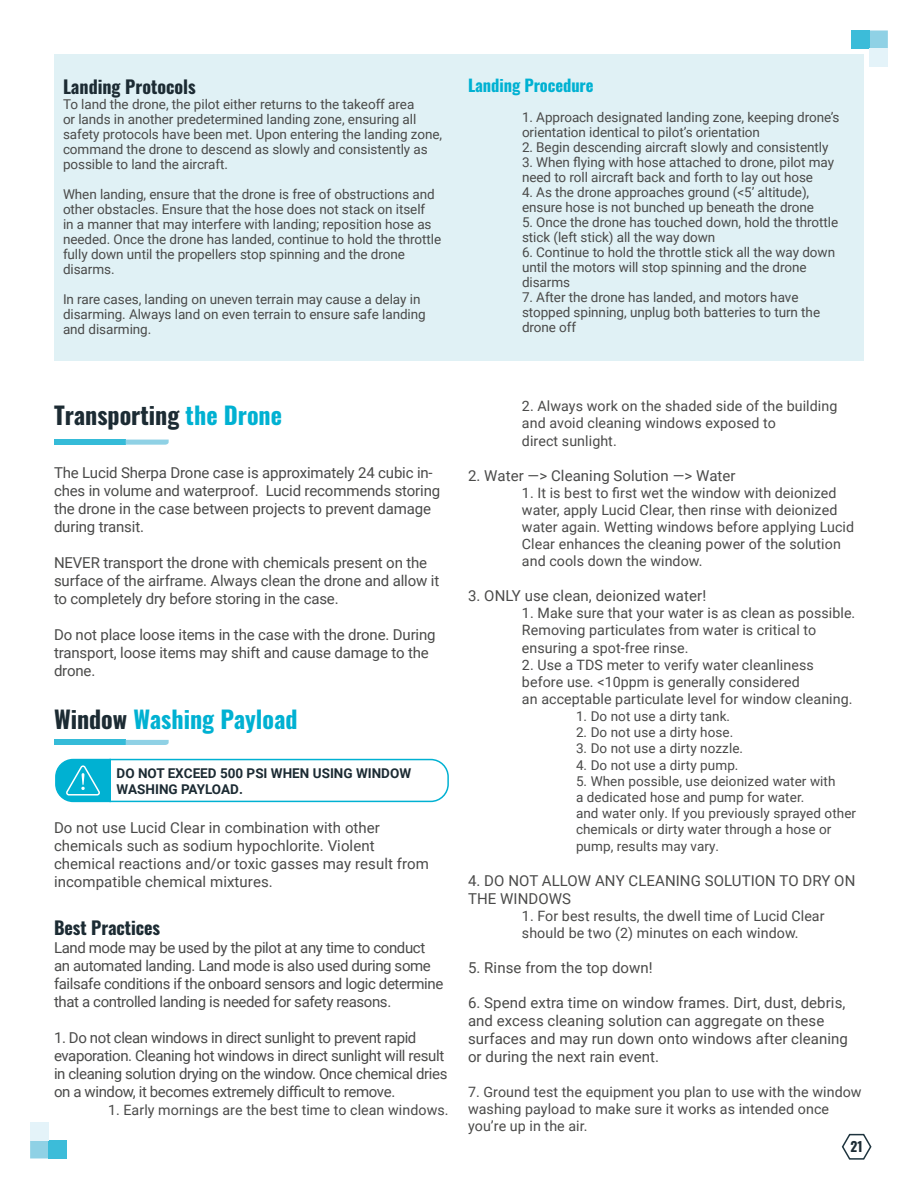
<style>
.page{position:relative;width:918px;height:1188px;background:#fff}
.page>*{position:absolute;margin:0;border:0;box-sizing:border-box;transform-origin:0 0}
.t1{font:24px "Oswald";color:#1c2b33}
.t2{font:24px "Oswald";color:#00b1d2}
.t3{font:18px "Oswald";color:#1c2b33}
.t4{font:16.5px "Oswald";letter-spacing:-.005em;color:#00b1d2}
.t5{font:15px/18px "Roboto";letter-spacing:-.01em;color:#4a4a49}
.t6{font:14.25px/17.1px "Roboto";letter-spacing:.005em;color:#4a4a49}
.t7{font:13.5px/15px "Roboto";letter-spacing:-.005em;color:#4a4a49}
.t8{font:700 13.5px/16.2px "Roboto";color:#1c2b33}
.t9{font:13.5px "Oswald";color:#1c2b33}
.s1{color:#00b1d2}
.s2{color:#1c2b33}
</style>
<div class="page">
<svg style="left:841px;top:1133px;width:31px;height:27px"></svg>
<div style="left:851px;top:30px;width:18px;height:19px;background:#3cbcd9"></div>
<svg style="left:869px;top:30px;width:19px;height:19px"></svg>
<div style="left:869px;top:49px;width:19px;height:18px;background:#e4f3f9"></div>
<div style="left:49px;top:1140px;width:18px;height:18px;background:#3cbcd9"></div>
<svg style="left:30px;top:1140px;width:19px;height:18px"></svg>
<div style="left:30px;top:1122px;width:19px;height:18px;background:#e4f3f9"></div>
<div style="left:54px;top:54px;width:810px;height:307px;background:#e0f1f5"></div>
<div style="left:54px;top:440px;width:72px;height:5px;background:#35bbd8"></div>
<svg style="left:126px;top:440px;width:43px;height:5px"></svg>
<div style="left:54px;top:740px;width:72px;height:5px;background:#35bbd8"></div>
<svg style="left:126px;top:740px;width:43px;height:5px"></svg>
<svg style="left:55px;top:758px;width:394px;height:45px"></svg>
<h2 class="t3" style="left:63px;top:70px;width:134px">Landing Protocols</h2>
<p class="t7" style="left:63px;top:96px;width:381px">To land the drone, the pilot either returns to the takeoff area<br>or lands in another predetermined landing zone, ensuring all safety protocols have been met. Upon entering the landing zone, command the drone to descend as slowly and consistently as possible to land the aircraft.</p>
<p class="t7" style="left:63px;top:186px;width:380px">When landing, ensure that the drone is free of obstructions and other obstacles. Ensure that the hose does not stack on itself<br>in a manner that may interfere with landing; reposition hose as needed. Once the drone has landed, continue to hold the throttle fully down until the propellers stop spinning and the drone disarms.</p>
<p class="t7" style="left:63px;top:291px;width:364px">In rare cases, landing on uneven terrain may cause a delay in disarming. Always land on even terrain to ensure safe landing and disarming.</p>
<p class="t4" style="left:468px;top:71px;width:127px">Landing Procedure</p>
<p class="t7" style="left:522px;top:109px;width:319px">1. Approach designated landing zone, keeping drone’s orientation identical to pilot’s orientation</p>
<p class="t7" style="left:522px;top:139px;width:308px">2. Begin descending aircraft slowly and consistently</p>
<p class="t7" style="left:522px;top:154px;width:314px">3. When flying with hose attached to drone, pilot may need to roll aircraft back and forth to lay out hose</p>
<p class="t7" style="left:522px;top:184px;width:294px">4. As the drone approaches ground (&lt;5’ altitude), ensure hose is not bunched up beneath the drone</p>
<p class="t7" style="left:522px;top:214px;width:318px">5. Once the drone has touched down, hold the throttle stick (left stick) all the way down</p>
<p class="t7" style="left:522px;top:244px;width:315px">6. Continue to hold the throttle stick all the way down until the motors will stop spinning and the drone disarms</p>
<p class="t7" style="left:522px;top:289px;width:300px">7. After the drone has landed, and motors have stopped spinning, unplug both batteries to turn the drone off</p>
<h1 class="t1" style="left:54px;top:394px;width:230px">Transporting <span class="s1">the Drone</span></h1>
<p class="t5" style="left:54px;top:463px;width:388px">The Lucid Sherpa Drone case is approximately 24 cubic in&shy;ches in volume and waterproof. Lucid recommends storing the drone in the case between projects to prevent damage during transit.</p>
<p class="t5" style="left:54px;top:553px;width:387px">NEVER transport the drone with chemicals present on the surface of the airframe. Always clean the drone and allow it to completely dry before storing in the case.</p>
<p class="t5" style="left:54px;top:625px;width:383px">Do not place loose items in the case with the drone. During transport, loose items may shift and cause damage to the drone.</p>
<h1 class="t2" style="left:54px;top:698px;width:245px"><span class="s2">Window</span> Washing Payload</h1>
<p class="t8" style="left:117px;top:764px;width:296px">DO NOT EXCEED 500 PSI WHEN USING WINDOW<br>WASHING PAYLOAD.</p>
<p class="t5" style="left:54px;top:818px;width:376px">Do not use Lucid Clear in combination with other chemicals such as sodium hypochlorite. Violent chemical reactions and/or toxic gasses may result from incompatible chemical mixtures.</p>
<h2 class="t3" style="left:54px;top:911px;width:108px">Best Practices</h2>
<p class="t5" style="left:54px;top:938px;width:391px">Land mode may be used by the pilot at any time to conduct an automated landing. Land mode is also used during some failsafe conditions if the onboard sensors and logic determine that a controlled landing is needed for safety reasons.</p>
<p class="t5" style="left:54px;top:1028px;width:395px">1. Do not clean windows in direct sunlight to prevent rapid evaporation. Cleaning hot windows in direct sunlight will result in cleaning solution drying on the window. Once chemical dries on a window, it becomes extremely difficult to remove.</p>
<p class="t6" style="left:108px;top:1101px;width:342px">1. Early mornings are the best time to clean windows.</p>
<p class="t6" style="left:522px;top:397px;width:317px">2. Always work on the shaded side of the building and avoid cleaning windows exposed to<br>direct sunlight.</p>
<p class="t5" style="left:468px;top:466px;width:269px">2. Water —&gt; Cleaning Solution —&gt; Water</p>
<p class="t6" style="left:522px;top:484px;width:334px">1. It is best to first wet the window with deionized water, apply Lucid Clear, then rinse with deionized water again. Wetting windows before applying Lucid Clear enhances the cleaning power of the solution and cools down the window.</p>
<p class="t5" style="left:468px;top:586px;width:240px">3. ONLY use clean, deionized water!</p>
<p class="t6" style="left:522px;top:604px;width:335px">1. Make sure that your water is as clean as possible.<br>Removing particulates from water is critical to ensuring a spot-free rinse.</p>
<p class="t6" style="left:522px;top:656px;width:332px">2. Use a TDS meter to verify water cleanliness before use. &lt;10ppm is generally considered<br>an acceptable particulate level for window cleaning.</p>
<p class="t7" style="left:576px;top:708px;width:156px">1. Do not use a dirty tank.</p>
<p class="t7" style="left:576px;top:724px;width:159px">2. Do not use a dirty hose.</p>
<p class="t7" style="left:576px;top:741px;width:169px">3. Do not use a dirty nozzle.</p>
<p class="t7" style="left:576px;top:757px;width:164px">4. Do not use a dirty pump.</p>
<p class="t7" style="left:576px;top:772px;width:282px;line-height:16.2px">5. When possible, use deionized water with<br>a dedicated hose and pump for water.<br>and water only. If you previously sprayed other chemicals or dirty water through a hose or pump, results may vary.</p>
<p class="t5" style="left:468px;top:871px;width:389px">4. DO NOT ALLOW ANY CLEANING SOLUTION TO DRY ON<br>THE WINDOWS</p>
<p class="t6" style="left:522px;top:907px;width:304px">1. For best results, the dwell time of Lucid Clear should be two (2) minutes on each window.</p>
<p class="t5" style="left:468px;top:958px;width:186px">5. Rinse from the top down!</p>
<p class="t5" style="left:468px;top:993px;width:382px">6. Spend extra time on window frames. Dirt, dust, debris, and excess cleaning solution can aggregate on these surfaces and may run down onto windows after cleaning or during the next rain event.</p>
<p class="t6" style="left:468px;top:1083px;width:395px">7. Ground test the equipment you plan to use with the window washing payload to make sure it works as intended once you’re up in the air.</p>
<p class="t9" style="left:850px;top:1135px;width:14px">21</p>
</div>
